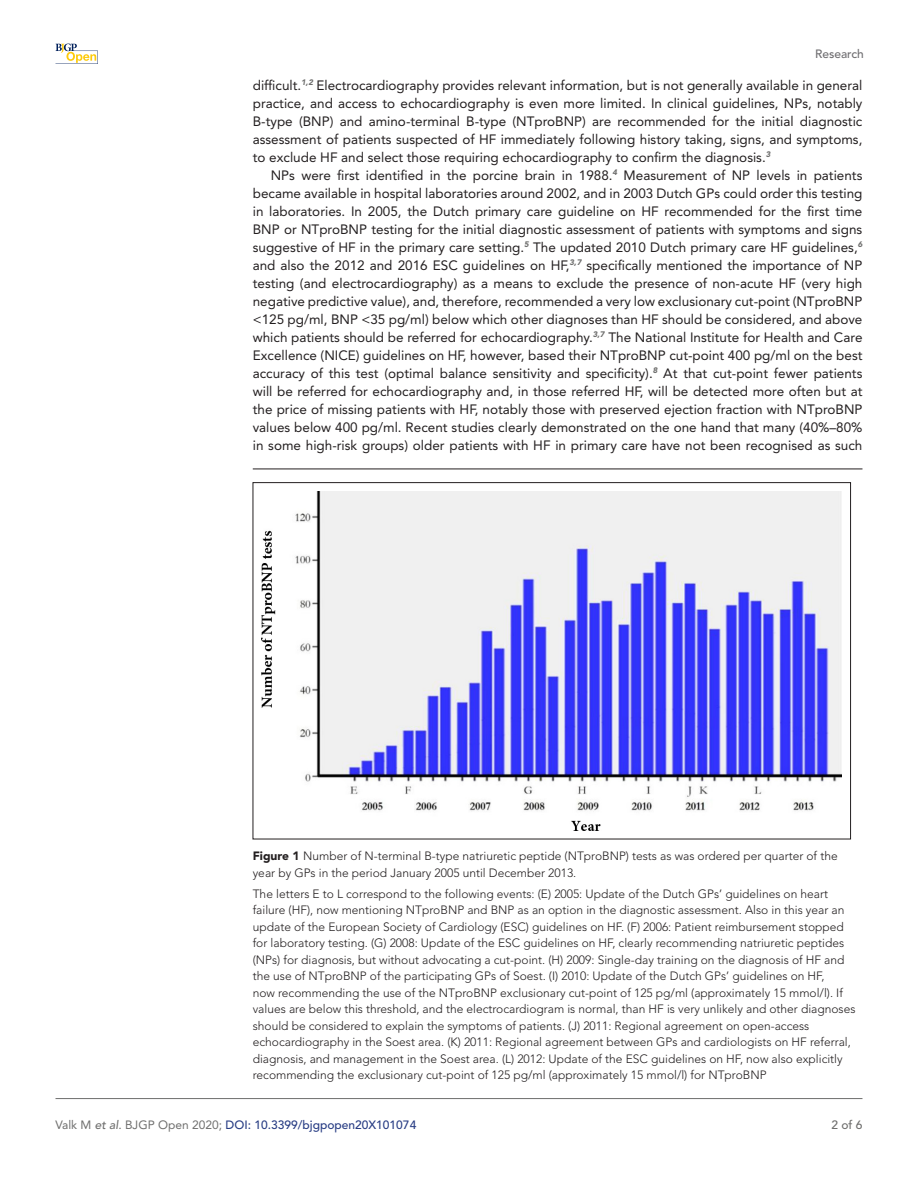
<style>
.page{position:relative;width:918px;height:1188px;background:#fff}
.page>*{position:absolute;margin:0;border:0;box-sizing:border-box;transform-origin:0 0}
.t1{font:13.5px/18px "Avenir LT Std";color:#231f20;text-align:justify}
.t2{font:300 12px/16.5px "Avenir LT Std";color:#231f20}
.t3{font:500 12px "Avenir LT Std";color:#283d84}
.t4{font:500 12px "Avenir LT Std";color:#6e6d70}
.t5{font:500 12px "Avenir LT Std";color:#6e6e6d}
.s1{font-weight:900}
.s2{font-weight:400;color:#6e6e6d}
.s3{font-style:italic;color:#6e6e6d}
</style>
<div class="page">
<hr style="left:56px;top:1098px;width:806px;height:1px;background:#6e6e6d">
<svg style="left:56px;top:44px;width:42px;height:20px"></svg>
<hr style="left:253px;top:469px;width:609px;height:1px;background:#231f20">
<img style="left:262px;top:492px;width:580px;height:338px">
<p class="t4" style="left:815px;top:47px;width:50px">Research</p>
<p class="t1" style="left:253px;top:77px;width:611px">difficult.<sup>1,2</sup> Electrocardiography provides relevant information, but is not generally available in general practice, and access to echocardiography is even more limited. In clinical guidelines, NPs, notably B-type (BNP) and amino-terminal B-type (NTproBNP) are recommended for the initial diagnostic assessment of patients suspected of HF immediately following history taking, signs, and symptoms, to exclude HF and select those requiring echocardiography to confirm the diagnosis.<sup>3</sup></p>
<p class="t1" style="left:253px;top:167px;width:611px;text-indent:18px">NPs were first identified in the porcine brain in 1988.<sup>4</sup> Measurement of NP levels in patients became available in hospital laboratories around 2002, and in 2003 Dutch GPs could order this testing in laboratories. In 2005, the Dutch primary care guideline on HF recommended for the first time BNP or NTproBNP testing for the initial diagnostic assessment of patients with symptoms and signs suggestive of HF in the primary care setting.<sup>5</sup> The updated 2010 Dutch primary care HF guidelines,<sup>6 </sup>and also the 2012 and 2016 ESC guidelines on HF,<sup>3,7</sup> specifically mentioned the importance of NP testing (and electrocardiography) as a means to exclude the presence of non-acute HF (very high negative predictive value), and, therefore, recommended a very low exclusionary cut-point (NTproBNP &lt;125 pg/ml, BNP &lt;35 pg/ml) below which other diagnoses than HF should be considered, and above which patients should be referred for echocardiography.<sup>3,7</sup> The National Institute for Health and Care Excellence (NICE) guidelines on HF, however, based their NTproBNP cut-point 400 pg/ml on the best accuracy of this test (optimal balance sensitivity and specificity).<sup>8</sup> At that cut-point fewer patients will be referred for echocardiography and, in those referred HF, will be detected more often but at the price of missing patients with HF, notably those with preserved ejection fraction with NTproBNP values below 400 pg/ml. Recent studies clearly demonstrated on the one hand that many (40%–80% in some high-risk groups) older patients with HF in primary care have not been recognised as such</p>
<p class="t2" style="left:253px;top:848px;width:586px"><span class="s1">Figure 1</span> Number of N-terminal B-type natriuretic peptide (NTproBNP) tests as was ordered per quarter of the year by GPs in the period January 2005 until December 2013.</p>
<p class="t2" style="left:253px;top:885px;width:604px">The letters E to L correspond to the following events: (E) 2005: Update of the Dutch GPs’ guidelines on heart failure (HF), now mentioning NTproBNP and BNP as an option in the diagnostic assessment. Also in this year an update of the European Society of Cardiology (ESC) guidelines on HF. (F) 2006: Patient reimbursement stopped for laboratory testing. (G) 2008: Update of the ESC guidelines on HF, clearly recommending natriuretic peptides (NPs) for diagnosis, but without advocating a cut-point. (H) 2009: Single-day training on the diagnosis of HF and the use of NTproBNP of the participating GPs of Soest. (I) 2010: Update of the Dutch GPs’ guidelines on HF,<br>now recommending the use of the NTproBNP exclusionary cut-point of 125 pg/ml (approximately 15 mmol/l). If values are below this threshold, and the electrocardiogram is normal, than HF is very unlikely and other diagnoses should be considered to explain the symptoms of patients. (J) 2011: Regional agreement on open-access echocardiography in the Soest area. (K) 2011: Regional agreement between GPs and cardiologists on HF referral, diagnosis, and management in the Soest area. (L) 2012: Update of the ESC guidelines on HF, now also explicitly recommending the exclusionary cut-point of 125 pg/ml (approximately 15 mmol/l) for NTproBNP</p>
<p class="t3" style="left:56px;top:1118px;width:362px"><span class="s2">Valk M</span> <span class="s3">et al</span><span class="s2">. BJGP Open 2020;</span> DOI: 10.3399/bjgpopen20X101074</p>
<p class="t5" style="left:831px;top:1118px;width:33px">2 of 6</p>
</div>
